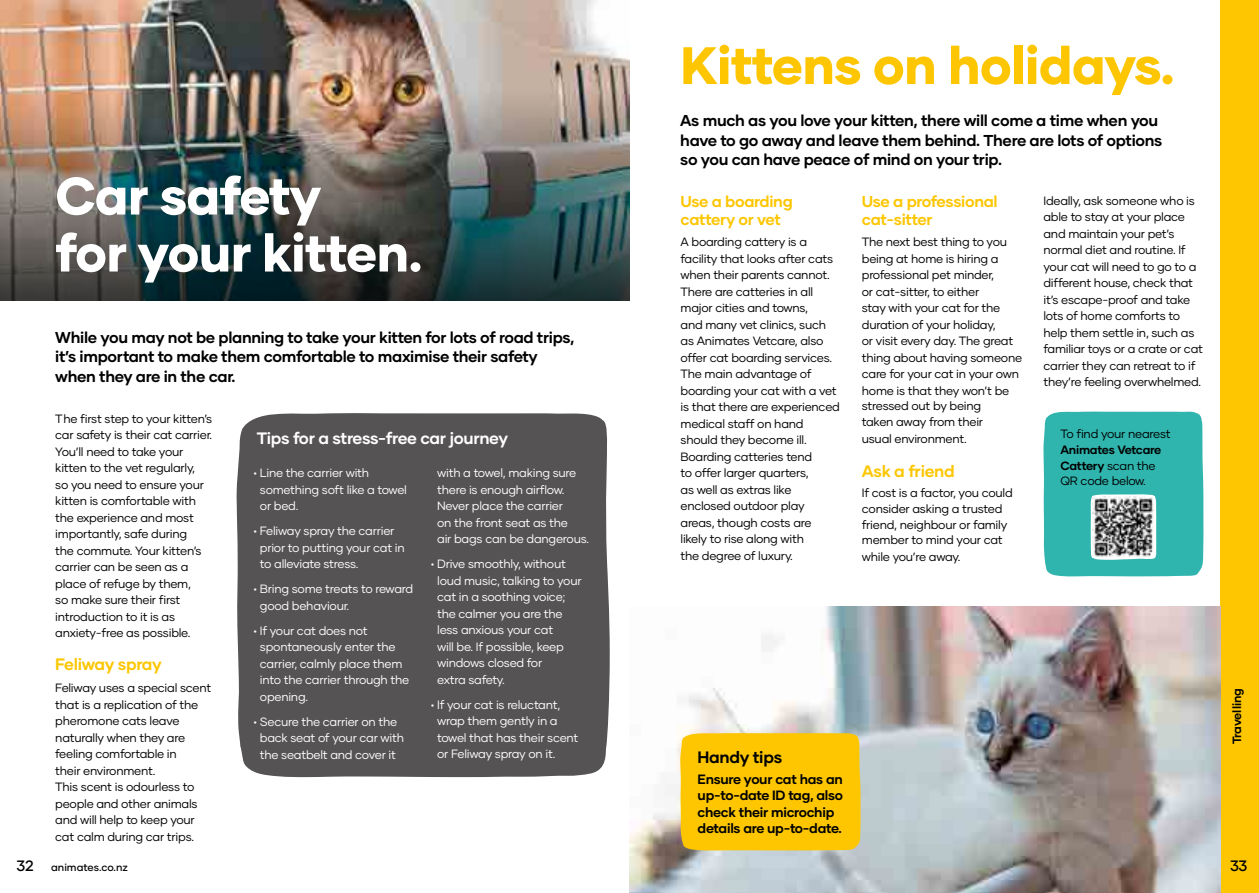
<style>
.page{position:relative;width:1259px;height:893px;background:#fff}
.page>*{position:absolute;margin:0;border:0;box-sizing:border-box;transform-origin:0 0}
.t1{font:800 52.5px/57px "Gilmer";letter-spacing:-.015em;color:#fff}
.t2{font:800 52.5px "Gilmer";letter-spacing:-.015em;color:#fdc600}
.t3{font:700 16.5px "Gilmer";letter-spacing:-.02em;color:#fff}
.t4{font:700 16.5px "Gilmer";letter-spacing:-.02em;color:#fdc600}
.t5{font:700 16.5px "Gilmer";letter-spacing:-.02em;color:#000}
.t6{font:700 15.75px/19.5px "Gilmer";letter-spacing:-.02em;color:#000}
.t7{font:700 15.75px/18px "Gilmer";letter-spacing:-.02em;color:#fdc600}
.t8{font:500 15px "Gilmer";color:#000}
.t9{font:700 13.5px/16.5px "Gilmer";letter-spacing:-.02em;color:#000}
.t10{font:12px/16.5px "Gilmer";letter-spacing:-.02em;color:#000}
.t11{font:12px/16.5px "Gilmer";letter-spacing:-.02em;color:#fff}
.t12{font:700 12px/15.8px "Gilmer";letter-spacing:-.02em;color:#000}
.t13{font:500 10.5px "Gilmer";color:#000}
.s1{font-weight:400}
.s2{font-size:15px}
</style>
<div class="page">
<div style="left:1220px;top:0;width:39px;height:893px;background:#fdc600"></div>
<img style="left:629px;top:606px;width:591px;height:287px">
<img style="left:0;top:0;width:629px;height:301px">
<div style="left:47px;top:165px;width:390px;height:133px;background:#000;opacity:.06"></div>
<svg style="left:236px;top:413px;width:374px;height:364px;background:#646262"></svg>
<div style="left:680px;top:733px;width:181px;height:117px;background:#fdc600"></div>
<div style="left:1043px;top:412px;width:160px;height:164px;background:#30b5ae"></div>
<img style="left:1093px;top:496px;width:61px;height:62px">
<h1 class="t2" style="left:680px;top:32px;width:496px">Kittens on holidays.</h1>
<h1 class="t1" style="left:55px;top:167px;width:369px">Car safety<br>for your kitten.</h1>
<h3 class="t6" style="left:55px;top:327px;width:521px">While you may not be planning to take your kitten for lots of road trips, it’s important to make them comfortable to maximise their safety when they are in the car.</h3>
<p class="t10" style="left:55px;top:410px;width:159px">The first step to your kitten’s car safety is their cat carrier.<br>You’ll need to take your kitten to the vet regularly,<br>so you need to ensure your kitten is comfortable with the experience and most importantly, safe during<br>the commute. Your kitten’s carrier can be seen as a place of refuge by them,<br>so make sure their first introduction to it is as anxiety-free as possible.</p>
<h2 class="t4" style="left:55px;top:654px;width:108px">Feliway spray</h2>
<p class="t10" style="left:55px;top:680px;width:157px">Feliway uses a special scent that is a replication of the pheromone cats leave naturally when they are feeling comfortable in<br>their environment.<br>This scent is odourless to people and other animals and will help to keep your cat calm during car trips.</p>
<h2 class="t3" style="left:257px;top:427px;width:253px">Tips for a stress-free car journey</h2>
<p class="t11" style="left:260px;top:465px;width:149px;text-indent:-6px">• Line the carrier with something soft like a towel or bed.</p>
<p class="t11" style="left:260px;top:523px;width:146px;text-indent:-6px">• Feliway spray the carrier prior to putting your cat in to alleviate stress.</p>
<p class="t11" style="left:260px;top:581px;width:155px;text-indent:-6px">• Bring some treats to reward good behaviour.</p>
<p class="t11" style="left:260px;top:622px;width:151px;text-indent:-6px">• If your cat does not spontaneously enter the carrier, calmly place them into the carrier through the opening.</p>
<p class="t11" style="left:254px;top:713px;width:152px;text-align:center">• Secure the carrier on the back seat of your car with the seatbelt and cover it</p>
<p class="t11" style="left:437px;top:465px;width:153px">with a towel, making sure there is enough airflow.<br>Never place the carrier<br>on the front seat as the<br>air bags can be dangerous.</p>
<p class="t11" style="left:437px;top:556px;width:146px;text-indent:-6px">• Drive smoothly, without loud music, talking to your cat in a soothing voice; the calmer you are the less anxious your cat<br>will be. If possible, keep windows closed for<br>extra safety.</p>
<p class="t11" style="left:437px;top:696px;width:143px;text-indent:-6px">• If your cat is reluctant, wrap them gently in a towel that has their scent or Feliway spray on it.</p>
<h3 class="t6" style="left:680px;top:111px;width:484px">As much as you love your kitten, there will come a time when you have to go away and leave them behind. There are lots of options so you can have peace of mind on your trip.</h3>
<h3 class="t7" style="left:680px;top:193px;width:114px">Use a boarding cattery or vet</h3>
<p class="t10" style="left:680px;top:234px;width:161px">A boarding cattery is a facility that looks after cats when their parents cannot.<br>There are catteries in all major cities and towns,<br>and many vet clinics, such as Animates Vetcare, also offer cat boarding services.<br>The main advantage of boarding your cat with a vet is that there are experienced medical staff on hand should they become ill.<br>Boarding catteries tend<br>to offer larger quarters,<br>as well as extras like enclosed outdoor play areas, though costs are likely to rise along with<br>the degree of luxury.</p>
<h3 class="t7" style="left:862px;top:193px;width:137px">Use a professional cat-sitter</h3>
<p class="t10" style="left:862px;top:234px;width:162px">The next best thing to you being at home is hiring a professional pet minder,<br>or cat-sitter, to either<br>stay with your cat for the duration of your holiday,<br>or visit every day. The great thing about having someone care for your cat in your own home is that they won’t be stressed out by being<br>taken away from their<br>usual environment.</p>
<h2 class="t4" style="left:862px;top:461px;width:94px">Ask a friend</h2>
<p class="t10" style="left:862px;top:485px;width:152px;line-height:15.9px">If cost is a factor, you could consider asking a trusted friend, neighbour or family member to mind your cat while you’re away.</p>
<p class="t10" style="left:1043px;top:192px;width:161px">Ideally, ask someone who is able to stay at your place and maintain your pet’s normal diet and routine. If your cat will need to go to a different house, check that it’s escape-proof and take lots of home comforts to help them settle in, such as familiar toys or a crate or cat carrier they can retreat to if they’re feeling overwhelmed.</p>
<p class="t10" style="left:1060px;top:426px;width:112px">To find your nearest</p>
<p class="t12" style="left:1060px;top:442px;width:102px">Animates Vetcare<br>Cattery <span class="s1">scan the<br>QR code below.</span></p>
<h2 class="t5" style="left:697px;top:747px;width:86px">Handy tips</h2>
<p class="t9" style="left:697px;top:771px;width:147px">Ensure your cat has an up-to-date ID tag, also check their microchip details are up-to-date.</p>
<p class="t12" style="left:1228px;top:744px;width:58px;rotate:-90deg">Travelling</p>
<p class="t13" style="left:16px;top:861px;width:113px"><span class="s2">32</span> animates.co.nz</p>
<p class="t8" style="left:1230px;top:856px;width:19px">33</p>
</div>
